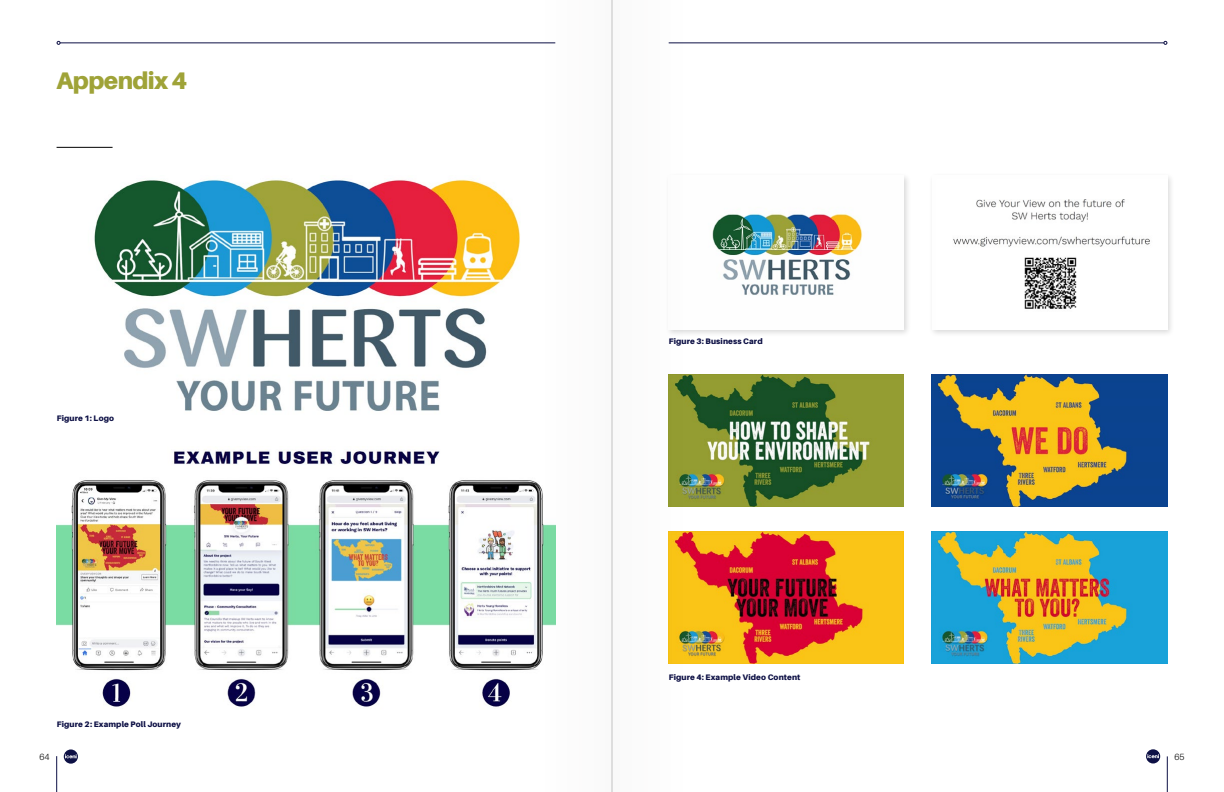
<style>
.page{position:relative;width:1224px;height:792px;background:#fff}
.page>*{position:absolute;margin:0;border:0;box-sizing:border-box;transform-origin:0 0}
.t1{font:900 24px "Aileron";letter-spacing:-.025em;color:#9fa338}
.t2{font:300 9px "Aileron";color:#000}
.t3{font:900 8px "Aileron";letter-spacing:.015em;color:#0d1045}
</style>
<div class="page">
<hr style="left:60px;top:43px;width:495px;height:1px;background:#0d1045">
<hr style="left:669px;top:43px;width:495px;height:1px;background:#0d1045">
<hr style="left:57px;top:147px;width:56px;height:1px;background:#000">
<img style="left:94px;top:179px;width:426px;height:232px">
<img style="left:57px;top:449px;width:484px;height:258px">
<div style="left:665px;top:172px;width:246px;height:165px;background:#000;opacity:.15"></div>
<img style="left:686px;top:175px;width:218px;height:154px">
<div style="left:929px;top:172px;width:246px;height:165px;background:#000;opacity:.15"></div>
<img style="left:932px;top:175px;width:235px;height:154px">
<img style="left:686px;top:375px;width:218px;height:132px">
<img style="left:932px;top:375px;width:235px;height:132px">
<img style="left:686px;top:531px;width:218px;height:133px">
<img style="left:932px;top:531px;width:235px;height:133px">
<hr style="left:57px;top:756px;width:1px;height:36px;background:#0d1045">
<svg style="left:64px;top:749px;width:14px;height:15px"></svg>
<hr style="left:1167px;top:756px;width:1px;height:36px;background:#0d1045">
<svg style="left:1146px;top:749px;width:14px;height:14px"></svg>
<svg style="left:665px;top:42px;width:21px;height:622px"></svg>
<hr style="left:612px;top:0;width:1px;height:792px;background:#dadada">
<h1 class="t1" style="left:57px;top:67px;width:132px">Appendix 4</h1>
<p class="t3" style="left:57px;top:414px;width:59px">Figure 1: Logo</p>
<p class="t3" style="left:57px;top:720px;width:126px">Figure 2: Example Poll Journey</p>
<p class="t3" style="left:669px;top:337px;width:95px">Figure 3: Business Card</p>
<p class="t3" style="left:669px;top:673px;width:133px">Figure 4: Example Video Content</p>
<p class="t2" style="left:40px;top:752px;width:12px">64</p>
<p class="t2" style="left:1174px;top:752px;width:12px">65</p>
</div>
